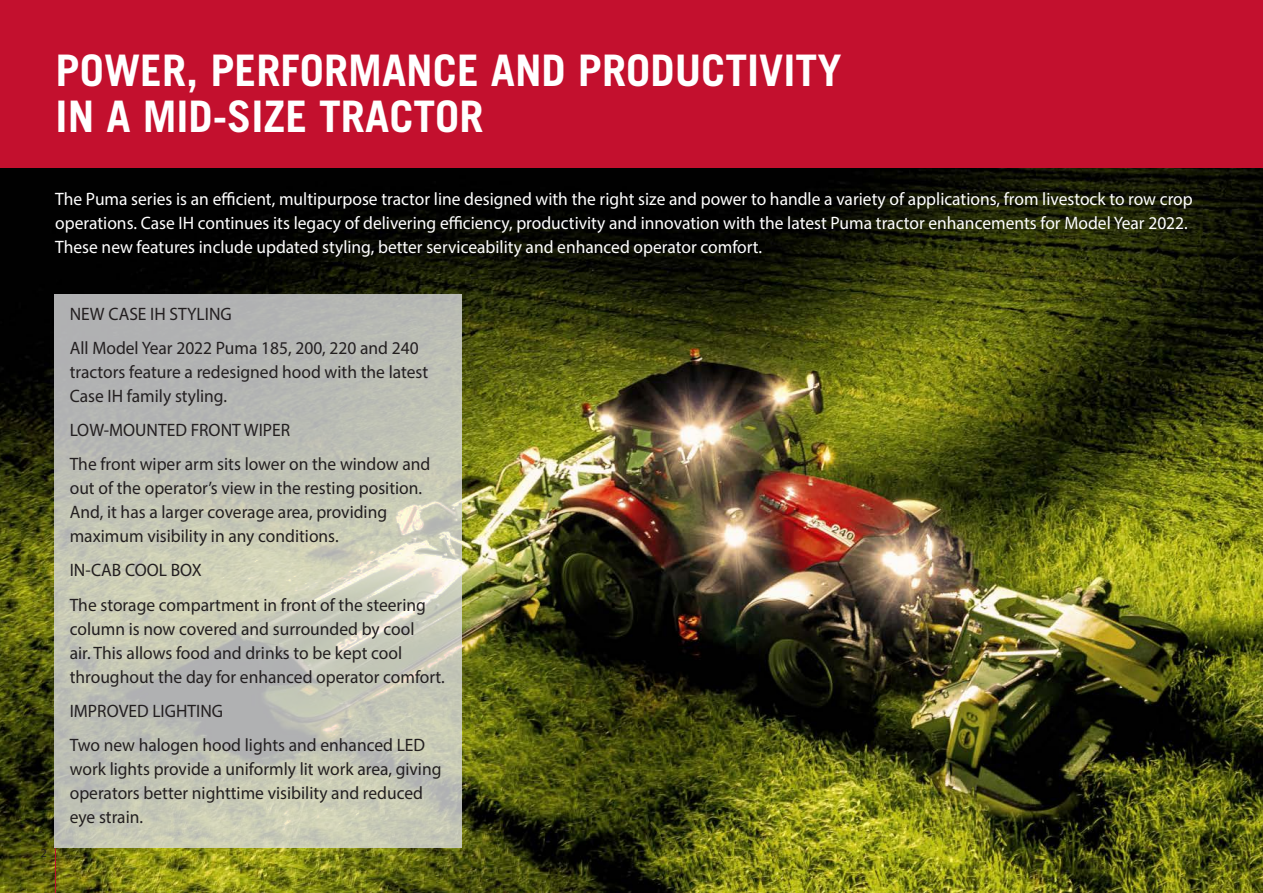
<style>
.page{position:relative;width:1263px;height:893px;background:#fff}
.page>*{position:absolute;margin:0;border:0;box-sizing:border-box;transform-origin:0 0}
.t1{font:700 43.5px/46.5px "Trade Gothic LT Std";color:#fff}
.NEW_BODY{font:18px/24px "Myriad Pro";color:#231f20}
.NEW_BODY-2{font:18px/24px "Myriad Pro";color:#fff}
.t2{font:12px "Myriad Pro";color:#231f20}
</style>
<div class="page">
<img style="left:0;top:168px;width:1263px;height:725px">
<svg style="left:54px;top:294px;width:407px;height:554px;background:#c0c2b6"></svg>
<div style="left:0;top:0;width:1263px;height:168px;background:#c3102e"></div>
<hr style="left:55px;top:848px;width:1px;height:45px;background:#c3102e">
<p class="t1" style="left:56px;top:46px;width:787px">POWER, PERFORMANCE AND PRODUCTIVITY<br>IN A MID-SIZE TRACTOR</p>
<p class="NEW_BODY-2" style="left:55px;top:187px;width:1139px">The Puma series is an efficient, multipurpose tractor line designed with the right size and power to handle a variety of applications, from livestock to row crop operations. Case IH continues its legacy of delivering efficiency, productivity and innovation with the latest Puma tractor enhancements for Model Year 2022.<br>These new features include updated styling, better serviceability and enhanced operator comfort.</p>
<p class="t2" style="left:41px;top:846px;width:8px">2</p>
<p class="NEW_BODY" style="left:70px;top:301px;width:164px">NEW CASE IH STYLING</p>
<p class="NEW_BODY" style="left:70px;top:336px;width:360px">All Model Year 2022 Puma 185, 200, 220 and 240 tractors feature a redesigned hood with the latest<br>Case IH family styling.</p>
<p class="NEW_BODY" style="left:70px;top:418px;width:222px">LOW-MOUNTED FRONT WIPER</p>
<p class="NEW_BODY" style="left:70px;top:452px;width:362px">The front wiper arm sits lower on the window and out of the operator’s view in the resting position.<br>And, it has a larger coverage area, providing maximum visibility in any conditions.</p>
<p class="NEW_BODY" style="left:70px;top:558px;width:134px">IN-CAB COOL BOX</p>
<p class="NEW_BODY" style="left:70px;top:592px;width:377px">The storage compartment in front of the steering column is now covered and surrounded by cool<br>air. This allows food and drinks to be kept cool throughout the day for enhanced operator comfort.</p>
<p class="NEW_BODY" style="left:70px;top:698px;width:155px">IMPROVED LIGHTING</p>
<p class="NEW_BODY" style="left:70px;top:733px;width:373px">Two new halogen hood lights and enhanced LED work lights provide a uniformly lit work area, giving operators better nighttime visibility and reduced eye strain.</p>
</div>
